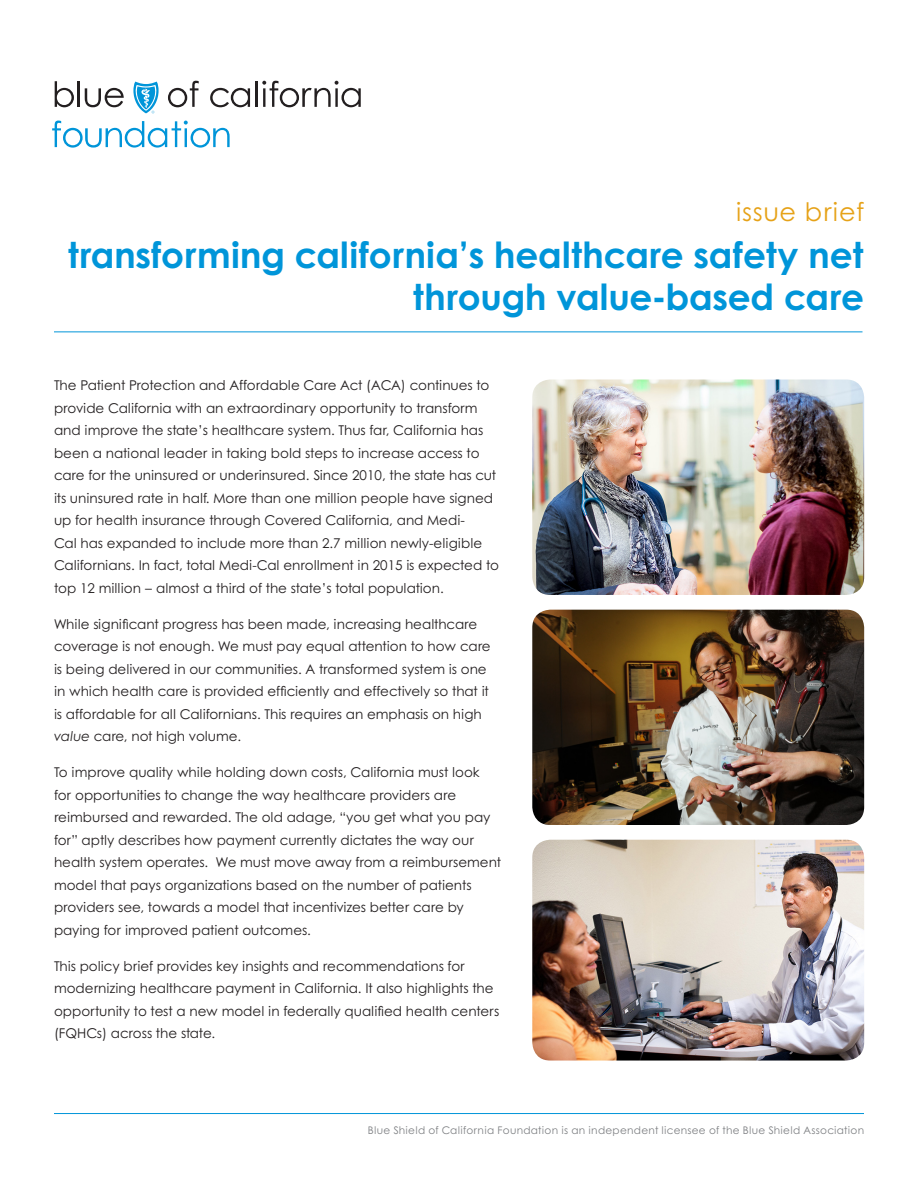
<style>
.page{position:relative;width:918px;height:1188px;background:#fff}
.page>*{position:absolute;margin:0;border:0;box-sizing:border-box;transform-origin:0 0}
.blue_header{font:700 36px/42px "Century Gothic B";color:#0095d9;text-align:right}
.yellow_doc_descripti{font:25.5px "Century Gothic B";letter-spacing:.03em;color:#e6a218}
.body{font:13.5px/22.5px "Century Gothic B";color:#231f20}
.t1{font:10.5px "Century Gothic B";letter-spacing:.025em;color:#7e8083}
.s1{font-style:italic}
</style>
<div class="page">
<hr style="left:54px;top:1113px;width:810px;height:1px;background:#0095d9">
<svg style="left:52px;top:121px;width:178px;height:27px"></svg>
<svg style="left:133px;top:82px;width:26px;height:31px"></svg>
<svg style="left:55px;top:81px;width:19px;height:26px"></svg>
<hr style="left:78px;top:81px;width:2px;height:26px;background:#231f20">
<svg style="left:85px;top:88px;width:39px;height:19px"></svg>
<svg style="left:168px;top:81px;width:31px;height:26px"></svg>
<svg style="left:210px;top:88px;width:40px;height:19px"></svg>
<hr style="left:255px;top:81px;width:3px;height:26px;background:#231f20">
<svg style="left:262px;top:81px;width:99px;height:26px"></svg>
<hr style="left:54px;top:332px;width:808px;height:1px;background:#0095d9">
<img style="left:532px;top:380px;width:332px;height:215px">
<img style="left:532px;top:610px;width:332px;height:215px">
<img style="left:532px;top:840px;width:332px;height:221px">
<p class="yellow_doc_descripti" style="left:736px;top:197px;width:130px">issue brief</p>
<p class="blue_header" style="left:68px;top:233px;width:798px">transforming california’s healthcare safety net through value-based care</p>
<p class="body" style="left:54px;top:374px;width:447px">The Patient Protection and Affordable Care Act (ACA) continues to provide California with an extraordinary opportunity to transform and improve the state’s healthcare system. Thus far, California has been a national leader in taking bold steps to increase access to care for the uninsured or underinsured. Since 2010, the state has cut its uninsured rate in half. More than one million people have signed up for health insurance through Covered California, and Medi-<br>Cal has expanded to include more than 2.7 million newly-eligible Californians. In fact, total Medi-Cal enrollment in 2015 is expected to top 12 million – almost a third of the state’s total population.</p>
<p class="body" style="left:54px;top:613px;width:438px">While significant progress has been made, increasing healthcare coverage is not enough. We must pay equal attention to how care is being delivered in our communities. A transformed system is one in which health care is provided efficiently and effectively so that it is affordable for all Californians. This requires an emphasis on high <span class="s1">value</span> care, not high volume.</p>
<p class="body" style="left:54px;top:761px;width:449px">To improve quality while holding down costs, California must look<br>for opportunities to change the way healthcare providers are reimbursed and rewarded. The old adage, “you get what you pay for” aptly describes how payment currently dictates the way our health system operates. We must move away from a reimbursement model that pays organizations based on the number of patients providers see, towards a model that incentivizes better care by paying for improved patient outcomes.</p>
<p class="body" style="left:54px;top:955px;width:447px">This policy brief provides key insights and recommendations for modernizing healthcare payment in California. It also highlights the opportunity to test a new model in federally qualified health centers (FQHCs) across the state.</p>
<p class="t1" style="left:368px;top:1124px;width:498px">Blue Shield of California Foundation is an independent licensee of the Blue Shield Association</p>
</div>
